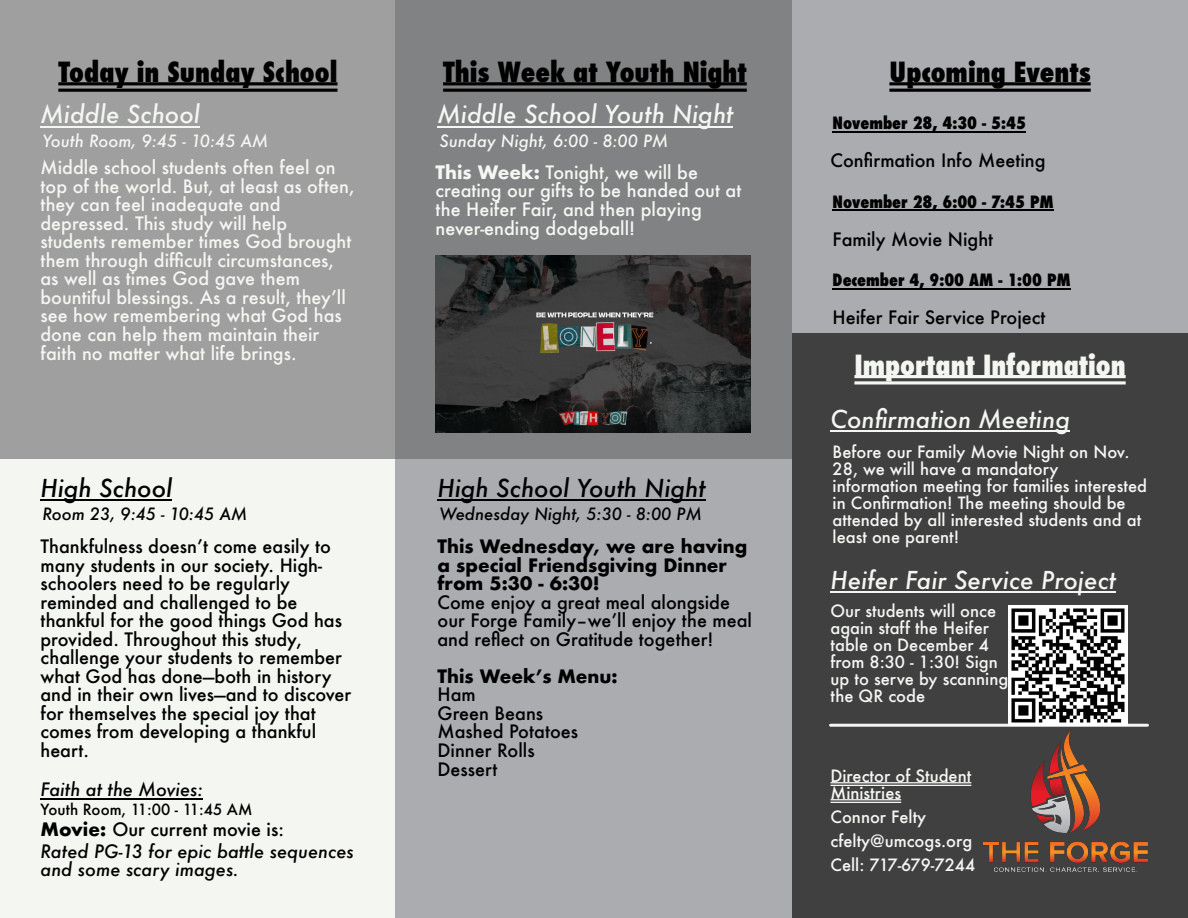
<style>
.page{position:relative;width:1188px;height:918px;background:#f4f6f2}
.page>*{position:absolute;margin:0;border:0;box-sizing:border-box;transform-origin:0 0}
.t1{font:800 condensed 27px "Futura";color:#000}
.t2{font:800 condensed 27px "Futura";color:#f4f6f2}
.t3{font:italic 500 24px "Futura";color:#f4f6f2}
.t4{font:italic 500 24px "Futura";color:#000}
.t5{font:500 18px/18.6px "Futura";color:#000}
.t6{font:500 18px/18.6px "Futura";color:#f4f6f2}
.t7{font:italic 500 18px/21.6px "Futura";color:#000}
.t8{font:700 18px/18.6px "Futura";color:#000}
.t9{font:500 16.5px/17px "Futura";color:#f4f6f2}
.t10{font:800 condensed 16.5px "Futura";color:#000}
.t11{font:italic 500 16.5px "Futura";color:#000}
.t12{font:italic 500 16.5px "Futura";color:#f4f6f2}
.t13{font:500 15px "Futura";color:#000}
.s1{font-weight:700;font-style:normal}
.s2{font-style:normal}
.s3{font-weight:700}
</style>
<div class="page">
<div style="left:395px;top:0;width:793px;height:918px;background:#abacb0"></div>
<div style="left:0;top:0;width:792px;height:459px;background:#666;opacity:.6"></div>
<div style="left:792px;top:333px;width:396px;height:585px;background:#404041"></div>
<hr style="left:831px;top:724px;width:317px;height:3px;background:#f4f6f2">
<img style="left:984px;top:731px;width:163px;height:141px">
<hr style="left:889px;top:82px;width:202px;height:3px;background:#000">
<hr style="left:889px;top:89px;width:202px;height:3px;background:#000">
<hr style="left:443px;top:82px;width:304px;height:3px;background:#000">
<hr style="left:443px;top:89px;width:304px;height:3px;background:#000">
<hr style="left:58px;top:82px;width:280px;height:3px;background:#000">
<hr style="left:58px;top:89px;width:280px;height:3px;background:#000">
<hr style="left:831px;top:782px;width:140px;height:1px;background:#f4f6f2">
<hr style="left:831px;top:785px;width:140px;height:1px;background:#f4f6f2">
<hr style="left:831px;top:799px;width:70px;height:1px;background:#f4f6f2">
<hr style="left:831px;top:802px;width:70px;height:1px;background:#f4f6f2">
<img style="left:1009px;top:606px;width:119px;height:119px">
<hr style="left:831px;top:591px;width:285px;height:2px;background:#f4f6f2">
<hr style="left:831px;top:430px;width:239px;height:2px;background:#f4f6f2">
<hr style="left:854px;top:375px;width:272px;height:3px;background:#f4f6f2">
<svg style="left:854px;top:381px;width:272px;height:4px"></svg>
<hr style="left:833px;top:288px;width:238px;height:2px;background:#000">
<hr style="left:833px;top:210px;width:221px;height:1px;background:#000">
<hr style="left:833px;top:131px;width:193px;height:2px;background:#000">
<hr style="left:438px;top:499px;width:268px;height:2px;background:#000">
<img style="left:436px;top:255px;width:314px;height:177px">
<hr style="left:438px;top:126px;width:295px;height:2px;background:#f4f6f2">
<hr style="left:40px;top:798px;width:163px;height:1px;background:#000">
<hr style="left:40px;top:499px;width:132px;height:2px;background:#000">
<hr style="left:40px;top:126px;width:160px;height:2px;background:#f4f6f2">
<h1 class="t1" style="left:58px;top:60px;width:281px">Today in Sunday School</h1>
<h1 class="t1" style="left:443px;top:60px;width:305px">This Week at Youth Night</h1>
<h1 class="t1" style="left:889px;top:60px;width:203px">Upcoming Events</h1>
<h2 class="t3" style="left:40px;top:104px;width:161px">Middle School</h2>
<p class="t12" style="left:42px;top:133px;width:227px">Youth Room, 9:45 - 10:45 AM</p>
<p class="t6" style="left:40px;top:160px;width:316px">Middle school students often feel on top of the world. But, at least as often, they can feel inadequate and depressed. This study will help students remember times God brought them through difficult circumstances, as well as times God gave them bountiful blessings. As a result, theyʼll see how remembering what God has done can help them maintain their faith no matter what life brings.</p>
<h2 class="t4" style="left:40px;top:477px;width:133px">High School</h2>
<p class="t11" style="left:42px;top:507px;width:206px">Room 23, 9:45 - 10:45 AM</p>
<p class="t5" style="left:40px;top:539px;width:312px">Thankfulness doesnʼt come easily to many students in our society. High&shy;schoolers need to be regularly reminded and challenged to be thankful for the good things God has provided. Throughout this study, challenge your students to remember what God has done—both in history and in their own lives—and to discover for themselves the special joy that comes from developing a thankful heart.</p>
<p class="t7" style="left:40px;top:780px;width:164px">Faith at the Movies:</p>
<p class="t13" style="left:40px;top:802px;width:213px">Youth Room, 11:00 - 11:45 AM</p>
<p class="t7" style="left:40px;top:820px;width:315px"><span class="s1">Movie:</span> <span class="s2">Our current movie is:<br></span>Rated PG-13 for epic battle sequences</p>
<p class="t7" style="left:40px;top:860px;width:200px">and some scary images.</p>
<h2 class="t3" style="left:438px;top:104px;width:297px">Middle School Youth Night</h2>
<p class="t6" style="left:436px;top:165px;width:307px"><span class="s3">This Week:</span> Tonight, we will be creating our gifts to be handed out at the Heifer Fair, and then playing never-ending dodgeball!</p>
<p class="t12" style="left:439px;top:133px;width:230px">Sunday Night, 6:00 - 8:00 PM</p>
<h2 class="t4" style="left:438px;top:477px;width:270px">High School Youth Night</h2>
<p class="t8" style="left:438px;top:539px;width:311px">This Wednesday, we are having a special Friendsgiving Dinner from 5:30 - 6:30!</p>
<p class="t5" style="left:438px;top:594px;width:316px">Come enjoy a great meal alongside our Forge Family–weʼll enjoy the meal and reflect on Gratitude together!</p>
<p class="t8" style="left:438px;top:669px;width:181px">This Week’s Menu:</p>
<p class="t5" style="left:438px;top:687px;width:142px">Ham<br>Green Beans<br>Mashed Potatoes<br>Dinner Rolls<br>Dessert</p>
<p class="t11" style="left:439px;top:507px;width:264px">Wednesday Night, 5:30 - 8:00 PM</p>
<p class="t10" style="left:833px;top:115px;width:195px">November 28, 4:30 - 5:45</p>
<p class="t5" style="left:831px;top:153px;width:217px">Confirmation Info Meeting</p>
<p class="t10" style="left:833px;top:194px;width:223px">November 28, 6:00 - 7:45 PM</p>
<p class="t5" style="left:833px;top:231px;width:162px">Family Movie Night</p>
<p class="t10" style="left:833px;top:273px;width:240px">December 4, 9:00 AM - 1:00 PM</p>
<p class="t5" style="left:833px;top:310px;width:214px">Heifer Fair Service Project</p>
<h1 class="t2" style="left:854px;top:353px;width:273px">Important Information</h1>
<h2 class="t3" style="left:831px;top:408px;width:241px">Confirmation Meeting</h2>
<p class="t9" style="left:833px;top:445px;width:316px">Before our Family Movie Night on Nov.<br>28, we will have a mandatory information meeting for families interested in Confirmation! The meeting should be attended by all interested students and at least one parent!</p>
<h2 class="t3" style="left:831px;top:569px;width:287px">Heifer Fair Service Project</h2>
<p class="t9" style="left:831px;top:604px;width:179px">Our students will once again staff the Heifer table on December 4 from 8:30 - 1:30! Sign up to serve by scanning the QR code</p>
<p class="t9" style="left:831px;top:769px;width:142px">Director of Student<br>Ministries</p>
<p class="t9" style="left:831px;top:806px;width:146px;line-height:24px">Connor Felty cfelty@umcogs.org<br>Cell: 717-679-7244</p>
</div>
